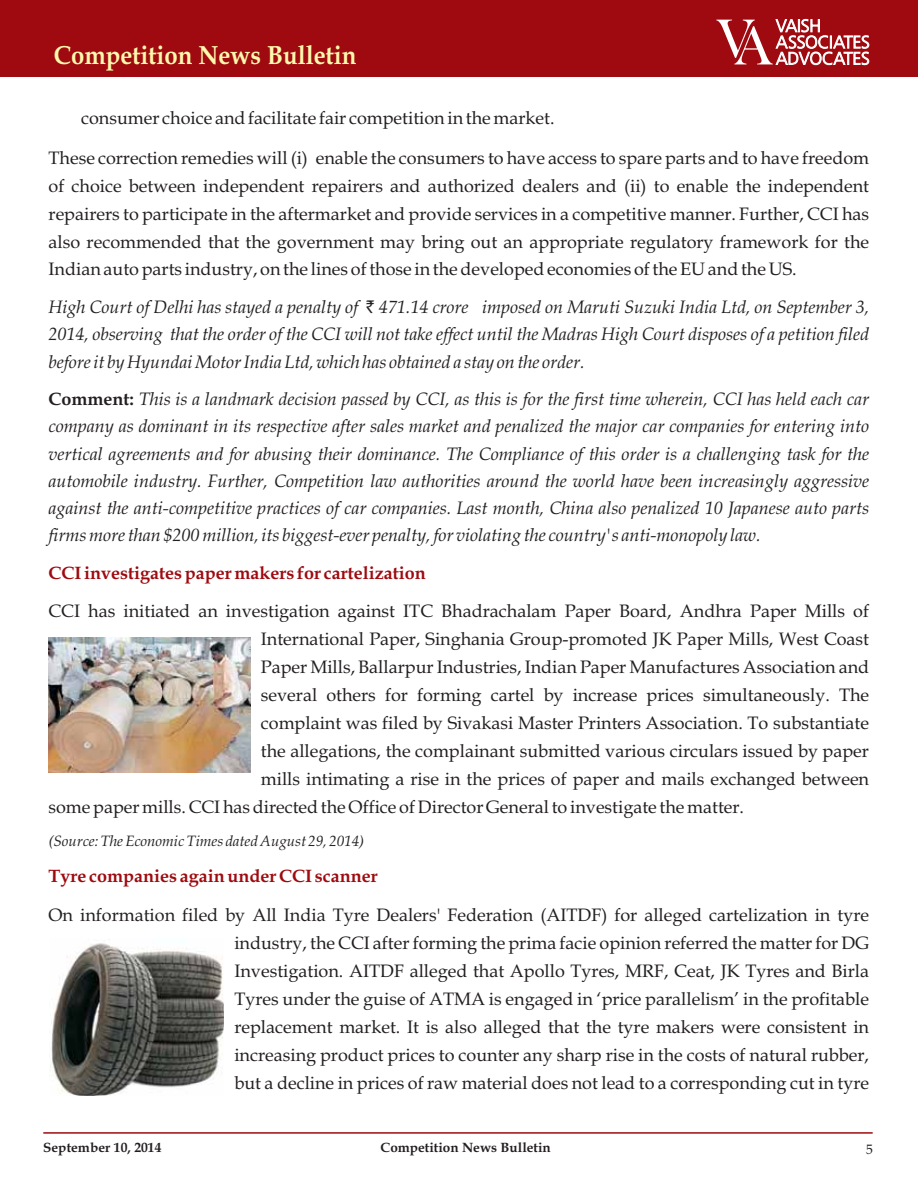
<style>
.page{position:relative;width:918px;height:1188px;background:#fff}
.page>*{position:absolute;margin:0;border:0;box-sizing:border-box;transform-origin:0 0}
.t1{font:700 26.25px "Book Antiqua";color:#fff9ae;scale:.91 1}
.t2{font:18px/27.9px "Book Antiqua";color:#231f20;text-align:justify}
.t3{font:italic 18px/27px "Book Antiqua";color:#231f20;text-align:justify}
.t4{font:700 18px "Book Antiqua";color:#9e0a0f}
.t5{font:italic 15px "Book Antiqua";color:#231f20}
.t6{font:700 13.5px "Book Antiqua";color:#231f20}
.t7{font:13.5px "Book Antiqua";color:#231f20}
.s1{font-family:"Rupee";font-style:normal}
.s2{font-weight:700;font-style:normal}
</style>
<div class="page">
<div style="left:0;top:0;width:918px;height:77px;background:#9e0a0f"></div>
<hr style="left:43px;top:1132px;width:830px;height:2px;background:#9e0a0f">
<svg style="left:716px;top:19px;width:153px;height:46px"></svg>
<img style="left:48px;top:638px;width:202px;height:134px">
<img style="left:50px;top:939px;width:174px;height:157px">
<h1 class="t1" style="left:54px;top:45px;width:334px">Competition News Bulletin</h1>
<p class="t2" style="left:49px;top:101px;width:822px;line-height:39.2px;text-indent:33px">consumer choice and facilitate fair competition in the market.<br>These correction remedies will (i) enable the consumers to have access to spare parts and to have freedom</p>
<p class="t2" style="left:49px;top:174px;width:822px">of choice between independent repairers and authorized dealers and (ii) to enable the independent repairers to participate in the aftermarket and provide services in a competitive manner. Further, CCI has also recommended that the government may bring out an appropriate regulatory framework for the Indian auto parts industry, on the lines of those in the developed economies of the EU and the US.</p>
<p class="t3" style="left:49px;top:296px;width:822px">High Court of Delhi has stayed a penalty of <span class="s1">`</span> 471.14 crore imposed on Maruti Suzuki India Ltd, on September 3, 2014, observing that the order of the CCI will not take effect until the Madras High Court disposes of a petition filed before it by Hyundai Motor India Ltd, which has obtained a stay on the order.</p>
<p class="t3" style="left:49px;top:388px;width:822px"><span class="s2">Comment:</span> This is a landmark decision passed by CCI, as this is for the first time wherein, CCI has held each car company as dominant in its respective after sales market and penalized the major car companies for entering into vertical agreements and for abusing their dominance. The Compliance of this order is a challenging task for the automobile industry. Further, Competition law authorities around the world have been increasingly aggressive against the anti-competitive practices of car companies. Last month, China also penalized 10 Japanese auto parts firms more than $200 million, its biggest-ever penalty, for violating the country's anti-monopoly law.</p>
<p class="t4" style="left:48px;top:565px;width:379px">CCI investigates paper makers for cartelization</p>
<p class="t2" style="left:49px;top:599px;width:822px">CCI has initiated an investigation against ITC Bhadrachalam Paper Board, Andhra Paper Mills of</p>
<p class="t2" style="left:261px;top:627px;width:610px">International Paper, Singhania Group-promoted JK Paper Mills, West Coast</p>
<p class="t2" style="left:261px;top:655px;width:610px">Paper Mills, Ballarpur Industries, Indian Paper Manufactures Association and</p>
<p class="t2" style="left:261px;top:683px;width:610px">several others for forming cartel by increase prices simultaneously. The</p>
<p class="t2" style="left:261px;top:711px;width:610px">complaint was filed by Sivakasi Master Printers Association. To substantiate</p>
<p class="t2" style="left:261px;top:739px;width:610px">the allegations, the complainant submitted various circulars issued by paper</p>
<p class="t2" style="left:261px;top:767px;width:610px">mills intimating a rise in the prices of paper and mails exchanged between</p>
<p class="t2" style="left:49px;top:795px;width:697px">some paper mills. CCI has directed the Office of Director General to investigate the matter.</p>
<p class="t5" style="left:49px;top:835px;width:317px">(Source: The Economic Times dated August 29, 2014)</p>
<p class="t4" style="left:48px;top:869px;width:331px">Tyre companies again under CCI scanner</p>
<p class="t2" style="left:234px;top:903px;width:636px;text-indent:-186px">On information filed by All India Tyre Dealers' Federation (AITDF) for alleged cartelization in tyre industry, the CCI after forming the prima facie opinion referred the matter for DG Investigation. AITDF alleged that Apollo Tyres, MRF, Ceat, JK Tyres and Birla Tyres under the guise of ATMA is engaged in ‘price parallelism’ in the profitable replacement market. It is also alleged that the tyre makers were consistent in increasing product prices to counter any sharp rise in the costs of natural rubber, but a decline in prices of raw material does not lead to a corresponding cut in tyre</p>
<p class="t6" style="left:43px;top:1142px;width:120px">September 10, 2014</p>
<p class="t6" style="left:381px;top:1142px;width:172px">Competition News Bulletin</p>
<p class="t7" style="left:866px;top:1145px;width:8px">5</p>
</div>
